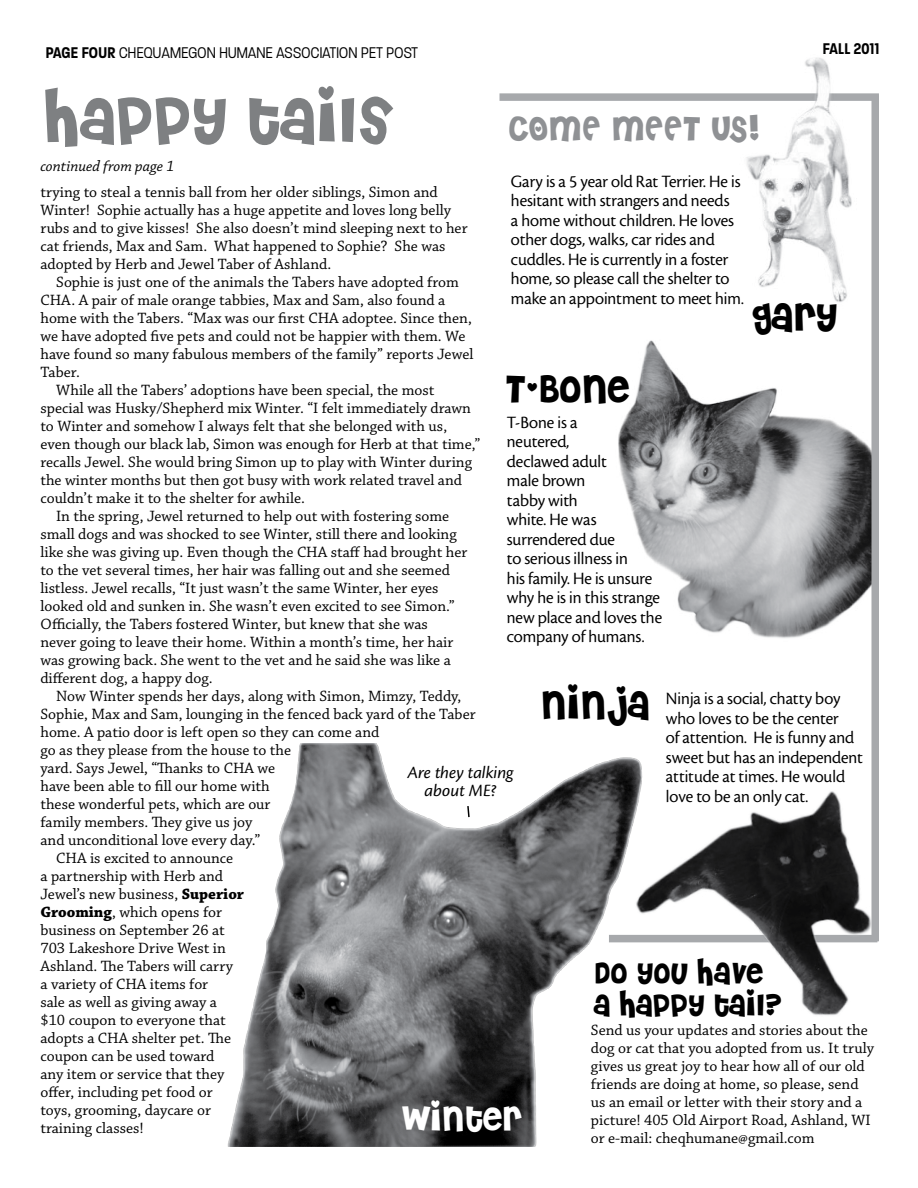
<style>
.page{position:relative;width:918px;height:1188px;background:#fff}
.page>*{position:absolute;margin:0;border:0;box-sizing:border-box;transform-origin:0 0}
.t1{font:64.5px "JI Khedas";color:#7e8082}
.t2{font:39.3px "JI Khedas";color:#000}
.t3{font:34.5px "JI Khedas";color:#8f9194}
.t4{font:34.5px "JI Khedas";color:#fff}
.t5{font:30px/31.5px "JI Khedas";color:#000}
.t6{font:300 21px "Paralucent Condensed";color:#000}
.t7{font:600 21px "Paralucent Condensed";color:#000}
.t8{font:18px/19.5px "Cronos Display";color:#000}
.t9{font:italic 18px/18px "Cronos Pro";letter-spacing:-.005em;color:#000;text-align:center}
.t10{font:15.75px/18px "Chaparral Pro";color:#000}
.t11{font:italic 15.75px "Chaparral Pro";color:#000}
.s1{font-weight:600}
.s2{font-weight:700}
</style>
<div class="page">
<img style="left:227px;top:743px;width:409px;height:403px">
<svg style="left:466px;top:804px;width:5px;height:15px"></svg>
<div style="left:500px;top:93px;width:379px;height:8px;background:#a7a9ac"></div>
<img style="left:721px;top:57px;width:138px;height:245px">
<img style="left:564px;top:759px;width:315px;height:308px">
<img style="left:618px;top:329px;width:254px;height:413px">
<div style="left:872px;top:96px;width:7px;height:845px;background:#a7a9ac"></div>
<h3 class="t6" style="left:46px;top:41px;width:248px"><span class="s1">Page FOUR</span> ChequamegonHumane Associa</h3>
<h3 class="t7" style="left:823px;top:38px;width:58px">FALL 2011</h3>
<h3 class="t6" style="left:330px;top:41px;width:90px">tionPetPost</h3>
<h1 class="t1" style="left:40px;top:86px;width:347px">HAPPY TAILS</h1>
<h3 class="t3" style="left:507px;top:110px;width:24px">COME</h3>
<h3 class="t3" style="left:609px;top:110px;width:23px">MEET</h3>
<h3 class="t3" style="left:709px;top:110px;width:50px">US !</h3>
<p class="t8" style="left:511px;top:172px;width:234px">Gary is a 5 year old Rat Terrier. He is hesitant with strangers and needs<br>a home without children. He loves other dogs, walks, car rides and cuddles. He is currently in a foster home, so please call the shelter to make an appointment to meet him.</p>
<p class="t11" style="left:40px;top:158px;width:136px">continued from page 1</p>
<p class="t10" style="left:40px;top:183px;width:429px">trying to steal a tennis ball from her older siblings, Simon and Winter! Sophie actually has a huge appetite and loves long belly rubs and to give kisses! She also doesn’t mind sleeping next to her cat friends, Max and Sam. What happened to Sophie? She was adopted by Herb and Jewel Taber of Ashland.</p>
<p class="t10" style="left:56px;top:273px;width:404px">Sophie is just one of the animals the Tabers have adopted from</p>
<p class="t10" style="left:40px;top:291px;width:406px">CHA. A pair of male orange tabbies, Max and Sam, also found a</p>
<p class="t10" style="left:40px;top:309px;width:433px">home with the Tabers. “Max was our first CHA adoptee. Since then,</p>
<p class="t10" style="left:40px;top:327px;width:426px">we have adopted five pets and could not be happier with them. We</p>
<p class="t10" style="left:40px;top:345px;width:434px">have found so many fabulous members of the family” reports Jewel</p>
<p class="t10" style="left:40px;top:363px;width:41px">Taber.</p>
<p class="t10" style="left:56px;top:381px;width:380px">While all the Tabers’ adoptions have been special, the most</p>
<p class="t10" style="left:40px;top:399px;width:432px">special was Husky/Shepherd mix Winter. “I felt immediately drawn</p>
<p class="t10" style="left:40px;top:417px;width:408px">to Winter and somehow I always felt that she belonged with us,</p>
<p class="t10" style="left:40px;top:435px;width:441px">even though our black lab, Simon was enough for Herb at that time,”</p>
<p class="t10" style="left:40px;top:453px;width:433px">recalls Jewel. She would bring Simon up to play with Winter during</p>
<p class="t10" style="left:40px;top:471px;width:423px">the winter months but then got busy with work related travel and</p>
<p class="t10" style="left:40px;top:489px;width:266px">couldn’t make it to the shelter for awhile.</p>
<p class="t10" style="left:56px;top:507px;width:395px">In the spring, Jewel returned to help out with fostering some</p>
<p class="t10" style="left:40px;top:525px;width:418px">small dogs and was shocked to see Winter, still there and looking</p>
<p class="t10" style="left:40px;top:543px;width:428px">like she was giving up. Even though the CHA staff had brought her</p>
<p class="t10" style="left:40px;top:561px;width:411px">to the vet several times, her hair was falling out and she seemed</p>
<p class="t10" style="left:40px;top:579px;width:400px">listless. Jewel recalls, “It just wasn’t the same Winter, her eyes</p>
<p class="t10" style="left:40px;top:597px;width:416px">looked old and sunken in. She wasn’t even excited to see Simon.”</p>
<p class="t10" style="left:40px;top:615px;width:389px">Officially, the Tabers fostered Winter, but knew that she was</p>
<p class="t10" style="left:40px;top:633px;width:414px">never going to leave their home. Within a month’s time, her hair</p>
<p class="t10" style="left:40px;top:651px;width:412px">was growing back. She went to the vet and he said she was like a</p>
<p class="t10" style="left:40px;top:669px;width:174px">different dog, a happy dog.</p>
<p class="t10" style="left:56px;top:687px;width:407px">Now Winter spends her days, along with Simon, Mimzy, Teddy,</p>
<p class="t10" style="left:40px;top:705px;width:437px">Sophie, Max and Sam, lounging in the fenced back yard of the Taber</p>
<p class="t10" style="left:40px;top:723px;width:340px">home. A patio door is left open so they can come and</p>
<p class="t10" style="left:40px;top:741px;width:252px">go as they please from the house to the</p>
<p class="t10" style="left:40px;top:759px;width:236px">yard. Says Jewel, “Thanks to CHA we</p>
<p class="t10" style="left:40px;top:777px;width:231px">have been able to fill our home with</p>
<p class="t10" style="left:40px;top:795px;width:232px">these wonderful pets, which are our</p>
<p class="t10" style="left:40px;top:813px;width:213px">family members. They give us joy</p>
<p class="t10" style="left:40px;top:831px;width:222px">and unconditional love every day.”</p>
<p class="t10" style="left:56px;top:849px;width:178px">CHA is excited to announce</p>
<p class="t10" style="left:40px;top:867px;width:184px">a partnership with Herb and</p>
<p class="t10" style="left:40px;top:885px;width:205px">Jewel’s new business, <span class="s2">Superior</span></p>
<p class="t10" style="left:40px;top:903px;width:183px"><span class="s2">Grooming</span>, which opens for</p>
<p class="t10" style="left:40px;top:921px;width:186px">business on September 26 at</p>
<p class="t10" style="left:40px;top:939px;width:187px">703 Lakeshore Drive West in</p>
<p class="t10" style="left:40px;top:957px;width:194px">Ashland. The Tabers will carry</p>
<p class="t10" style="left:40px;top:975px;width:169px">a variety of CHA items for</p>
<p class="t10" style="left:40px;top:993px;width:178px">sale as well as giving away a</p>
<p class="t10" style="left:40px;top:1011px;width:187px">$10 coupon to everyone that</p>
<p class="t10" style="left:40px;top:1029px;width:192px">adopts a CHA shelter pet. The</p>
<p class="t10" style="left:40px;top:1047px;width:175px">coupon can be used toward</p>
<p class="t10" style="left:40px;top:1065px;width:186px">any item or service that they</p>
<p class="t10" style="left:40px;top:1083px;width:174px">offer, including pet food or</p>
<p class="t10" style="left:40px;top:1101px;width:172px">toys, grooming, daycare or</p>
<p class="t10" style="left:40px;top:1119px;width:105px">training classes!</p>
<h2 class="t2" style="left:750px;top:296px;width:86px">GARY</h2>
<h2 class="t2" style="left:503px;top:369px;width:125px">T-BONE</h2>
<p class="t8" style="left:507px;top:413px;width:157px">T-Bone is a<br>neutered,<br>declawed adult<br>male brown<br>tabby with<br>white. He was surrendered due<br>to serious illness in<br>his family. He is unsure why he is in this strange new place and loves the company of humans.</p>
<h2 class="t2" style="left:538px;top:685px;width:111px">NINJA</h2>
<p class="t8" style="left:666px;top:689px;width:198px">Ninja is a social, chatty boy who loves to be the center<br>of attention. He is funny and sweet but has an independent attitude at times. He would love to be an only cat.</p>
<p class="t9" style="left:407px;top:764px;width:108px">Are they talking about ME?</p>
<h3 class="t5" style="left:592px;top:959px;width:190px">DO YOU HAVE<br>A HAPPY TAIL?</h3>
<p class="t10" style="left:591px;top:1022px;width:285px">Send us your updates and stories about the dog or cat that you adopted from us. It truly gives us great joy to hear how all of our old friends are doing at home, so please, send us an email or letter with their story and a picture! 405 Old Airport Road, Ashland, WI or e-mail: cheqhumane@gmail.com</p>
<h3 class="t4" style="left:399px;top:1100px;width:122px">WINTER</h3>
</div>
